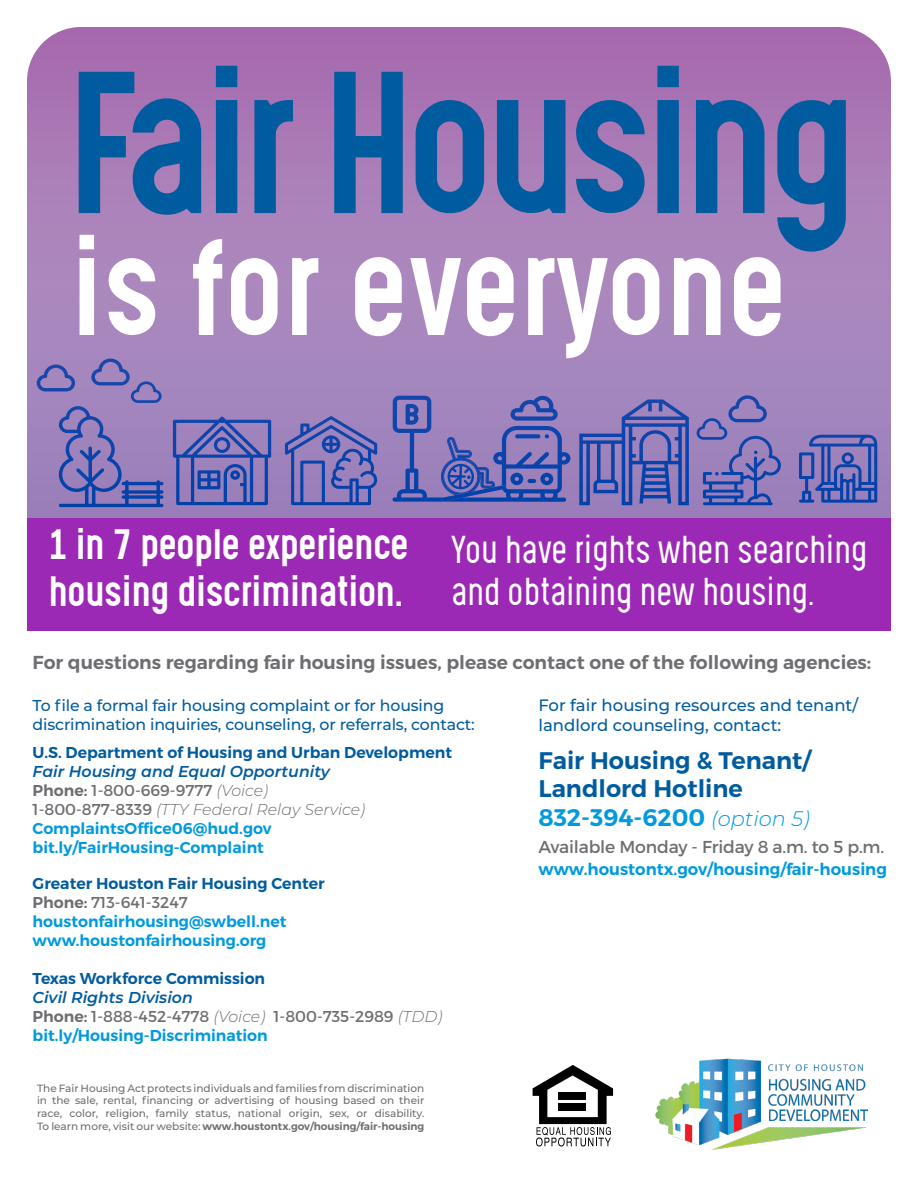
<style>
.page{position:relative;width:918px;height:1188px;background:#fff}
.page>*{position:absolute;margin:0;border:0;box-sizing:border-box;transform-origin:0 0}
.t1{font:171.3px "Gotcha Gothic";letter-spacing:-.05em;color:#005c9f}
.t2{font:116.55px "Gotcha Gothic";color:#fff}
.t3{font:36px/46.8px "Gotcha Gothic";letter-spacing:-.01em;color:#fff}
.t4{font:300 33px/42px "Gotcha Gothic";letter-spacing:-.03em;color:#fff}
.t5{font:600 24px/28.7px "Montserrat";color:#005c9f}
.t6{font:600 18.75px "Montserrat";color:#6d6e71}
.t7{font:17.25px "Montserrat";letter-spacing:-.01em;color:#6d6e71}
.t8{font:500 16.5px/19.8px "Montserrat";color:#005c9f}
.t9{font:600 16.5px "Montserrat";color:#009ade}
.t10{font:600 15.75px/18.9px "Montserrat";color:#009ade}
.t11{font:500 15.75px/18.9px "Montserrat";letter-spacing:-.01em;color:#005c9f}
.t12{font:600 15.75px "Montserrat";color:#005c9f}
.t13{font:500 10.5px/12.6px "Montserrat";color:#6d6e71;text-align:justify}
.s1{font-style:italic;color:#005c9f}
.s2{color:#6d6e71}
.s3{font-weight:400;color:#6d6e71}
.s4{font-weight:300;font-style:italic;color:#6d6e71}
.s5{color:#005c9f}
.s6{color:#009ade}
.s7{font-weight:300;font-style:italic;font-size:21px;color:#009ade}
.s8{font-weight:600}
</style>
<div class="page">
<svg style="left:27px;top:27px;width:864px;height:491px;background:#a87eb8"></svg>
<div style="left:27px;top:518px;width:864px;height:113px;background:#9c29b5"></div>
<svg style="left:579px;top:400px;width:110px;height:105px;background:#676bb4"></svg>
<svg style="left:393px;top:396px;width:177px;height:106px;background:#726fb6"></svg>
<svg style="left:285px;top:416px;width:93px;height:89px;background:#736fb6"></svg>
<svg style="left:799px;top:435px;width:78px;height:68px;background:#5d66b3"></svg>
<svg style="left:173px;top:417px;width:98px;height:88px;background:#696bb5"></svg>
<svg style="left:36px;top:359px;width:127px;height:148px;background:#8779b8"></svg>
<svg style="left:696px;top:395px;width:85px;height:110px;background:#7e75b7"></svg>
<img style="left:655px;top:1058px;width:214px;height:92px">
<svg style="left:533px;top:1065px;width:80px;height:82px"></svg>
<div style="left:558px;top:1093px;width:28px;height:7px;background:#000"></div>
<div style="left:558px;top:1103px;width:28px;height:7px;background:#000"></div>
<h1 class="t1" style="left:66px;top:14px;width:793px">Fair Housing</h1>
<h2 class="t2" style="left:71px;top:199px;width:717px">is for everyone</h2>
<h3 class="t3" style="left:49px;top:521px;width:362px">1 in 7 people experience housing discrimination.</h3>
<h3 class="t4" style="left:451px;top:528px;width:419px">You have rights when searching and obtaining new housing.</h3>
<p class="t6" style="left:33px;top:651px;width:840px">For questions regarding fair housing issues, please contact one of the following agencies:</p>
<p class="t11" style="left:33px;top:695px;width:444px">To file a formal fair housing complaint or for housing discrimination inquiries, counseling, or referrals, contact:</p>
<p class="t12" style="left:33px;top:743px;width:421px">U.S. Department of Housing and Urban Development</p>
<p class="t10" style="left:33px;top:762px;width:334px"><span class="s1">Fair Housing and Equal Opportunity </span><span class="s2">Phone:</span> <span class="s3">1-800-669-9777</span> <span class="s4">(Voice)<br></span><span class="s3">1-800-877-8339</span> <span class="s4">(TTY Federal Relay Service)<br></span>ComplaintsOffice06@hud.gov bit.ly/FairHousing-Complaint</p>
<p class="t10" style="left:33px;top:874px;width:294px"><span class="s5">Greater Houston Fair Housing Center<br></span><span class="s2">Phone:</span> <span class="s3">713-641-3247 </span>houstonfairhousing@swbell.net www.houstonfairhousing.org</p>
<p class="t12" style="left:33px;top:968px;width:234px">Texas Workforce Commission</p>
<p class="t10" style="left:33px;top:988px;width:412px"><span class="s1">Civil Rights Division<br></span><span class="s2">Phone:</span> <span class="s3">1-888-452-4778</span> <span class="s4">(Voice)</span> <span class="s3">1-800-735-2989</span> <span class="s4">(TDD) </span>bit.ly/Housing-Discrimination</p>
<p class="t8" style="left:538px;top:695px;width:321px">For fair housing resources and tenant/ landlord counseling, contact:</p>
<h3 class="t5" style="left:538px;top:746px;width:274px">Fair Housing &amp; Tenant/<br>Landlord Hotline<br><span class="s6">832-394-6200</span> <span class="s7">(option 5)</span></h3>
<p class="t7" style="left:538px;top:836px;width:347px">Available Monday - Friday 8 a.m. to 5 p.m.</p>
<p class="t9" style="left:538px;top:859px;width:350px">www.houstontx.gov/housing/fair-housing</p>
<p class="t13" style="left:37px;top:1081px;width:389px">The Fair Housing Act protects individuals and families from discrimination in the sale, rental, financing or advertising of housing based on their race, color, religion, family status, national origin, sex, or disability.<br>To learn more, visit our website: <span class="s8">www.houstontx.gov/housing/fair-housing</span></p>
</div>
